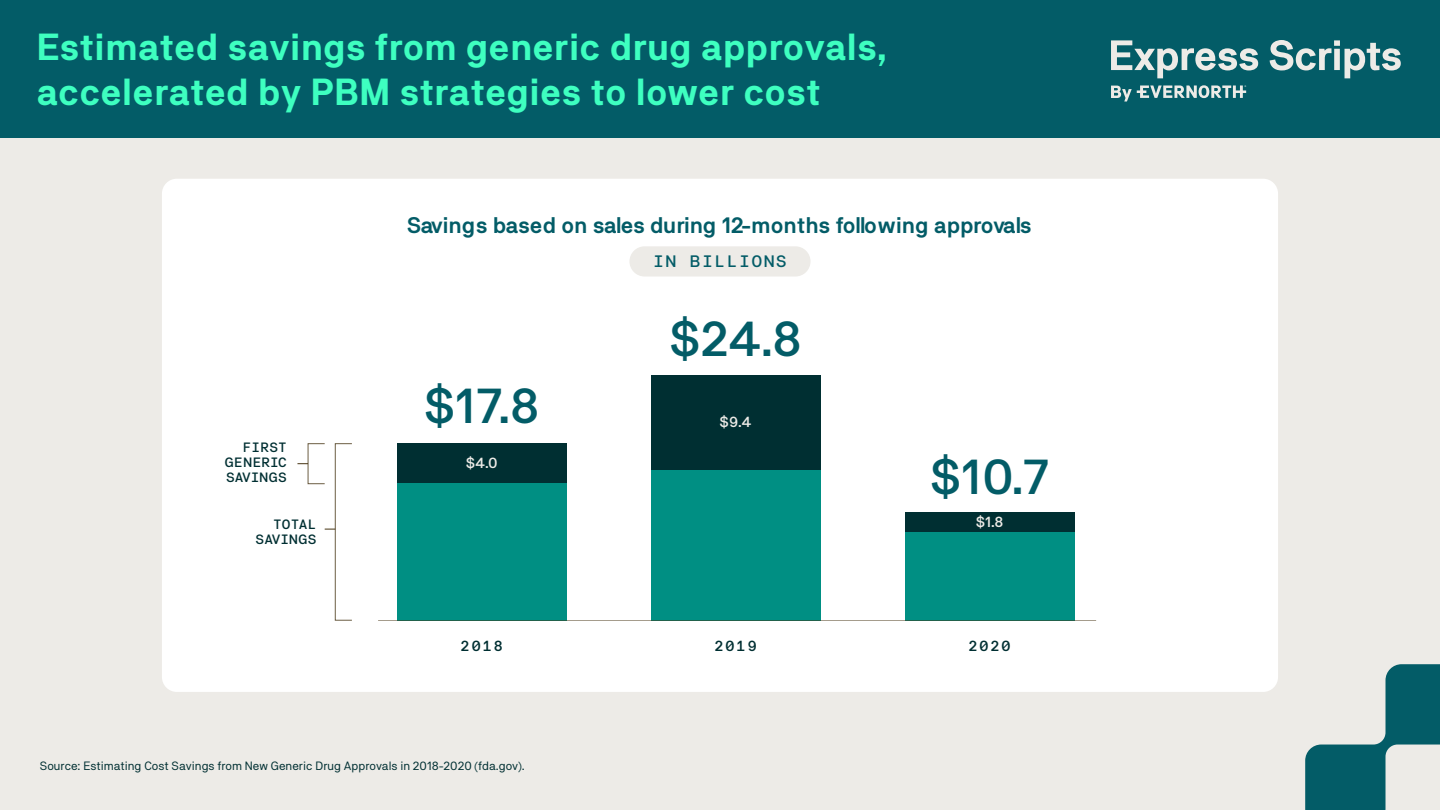
<style>
.page{position:relative;width:1440px;height:810px;background:#edebe7}
.page>*{position:absolute;margin:0;border:0;box-sizing:border-box;transform-origin:0 0}
.t1{font:500 49.5px "NB Akademie";color:#035c67}
.t2{font:700 37.5px/45px "NB Akademie";color:#3effc0}
.t3{font:600 22.5px "NB Akademie";letter-spacing:-.02em;color:#035c67}
.t4{font:16.5px "NB Akademie Mono";color:#035c67}
.t5{font:14.77px "NB Akademie Mono";color:#002f32}
.t6{font:500 14.77px "NB Akademie";color:#edebe7}
.t7{font:13.42px/14.8px "NB Akademie Mono";letter-spacing:-.09em;color:#002f32;text-align:right}
.t8{font:12px "NB Akademie";color:#002f32}
</style>
<div class="page">
<div style="left:162px;top:179px;width:1116px;height:513px;background:#fff;border-radius:15px"></div>
<svg style="left:1305px;top:664px;width:135px;height:146px"></svg>
<div style="left:629px;top:246px;width:182px;height:31px;background:#edebe7;border-radius:15px"></div>
<div style="left:397px;top:444px;width:169px;height:176px;background:#008f83"></div>
<div style="left:397px;top:444px;width:169px;height:39px;background:#002f32"></div>
<div style="left:651px;top:468px;width:169px;height:152px;background:#008f83"></div>
<div style="left:651px;top:375px;width:169px;height:95px;background:#002f32"></div>
<div style="left:905px;top:532px;width:169px;height:88px;background:#008f83"></div>
<div style="left:905px;top:512px;width:169px;height:20px;background:#002f32"></div>
<hr style="left:378px;top:620px;width:718px;height:1px;background:#463413">
<div style="left:0;top:0;width:1440px;height:138px;background:#035c67"></div>
<svg style="left:1111px;top:40px;width:147px;height:38px"></svg>
<svg style="left:1270px;top:40px;width:131px;height:38px"></svg>
<svg style="left:1111px;top:85px;width:135px;height:17px"></svg>
<p class="t2" style="left:36px;top:23px;width:852px">Estimated savings from generic drug approvals, accelerated by PBM strategies to lower cost</p>
<p class="t3" style="left:407px;top:212px;width:626px">Savings based on sales during 12-months following approvals</p>
<p class="t4" style="left:652px;top:251px;width:137px">IN BILLIONS</p>
<p class="t7" style="left:224px;top:440px;width:65px;text-align:justify;text-indent:18px">FIRST GENERIC SAVINGS</p>
<p class="t7" style="left:255px;top:517px;width:64px">TOTAL<br>SAVINGS</p>
<h1 class="t1" style="left:424px;top:376px;width:117px">$17.8</h1>
<p class="t6" style="left:466px;top:454px;width:33px">$4.0</p>
<p class="t5" style="left:460px;top:637px;width:46px">2018</p>
<p class="t8" style="left:40px;top:759px;width:486px">Source: Estimating Cost Savings from New Generic Drug Approvals in 2018-2020 (fda.gov).</p>
<h1 class="t1" style="left:669px;top:309px;width:135px">$24.8</h1>
<p class="t6" style="left:720px;top:413px;width:34px">$9.4</p>
<p class="t5" style="left:714px;top:637px;width:46px">2019</p>
<h1 class="t1" style="left:930px;top:448px;width:121px">$10.7</h1>
<p class="t6" style="left:976px;top:513px;width:29px">$1.8</p>
<p class="t5" style="left:968px;top:637px;width:46px">2020</p>
</div>
